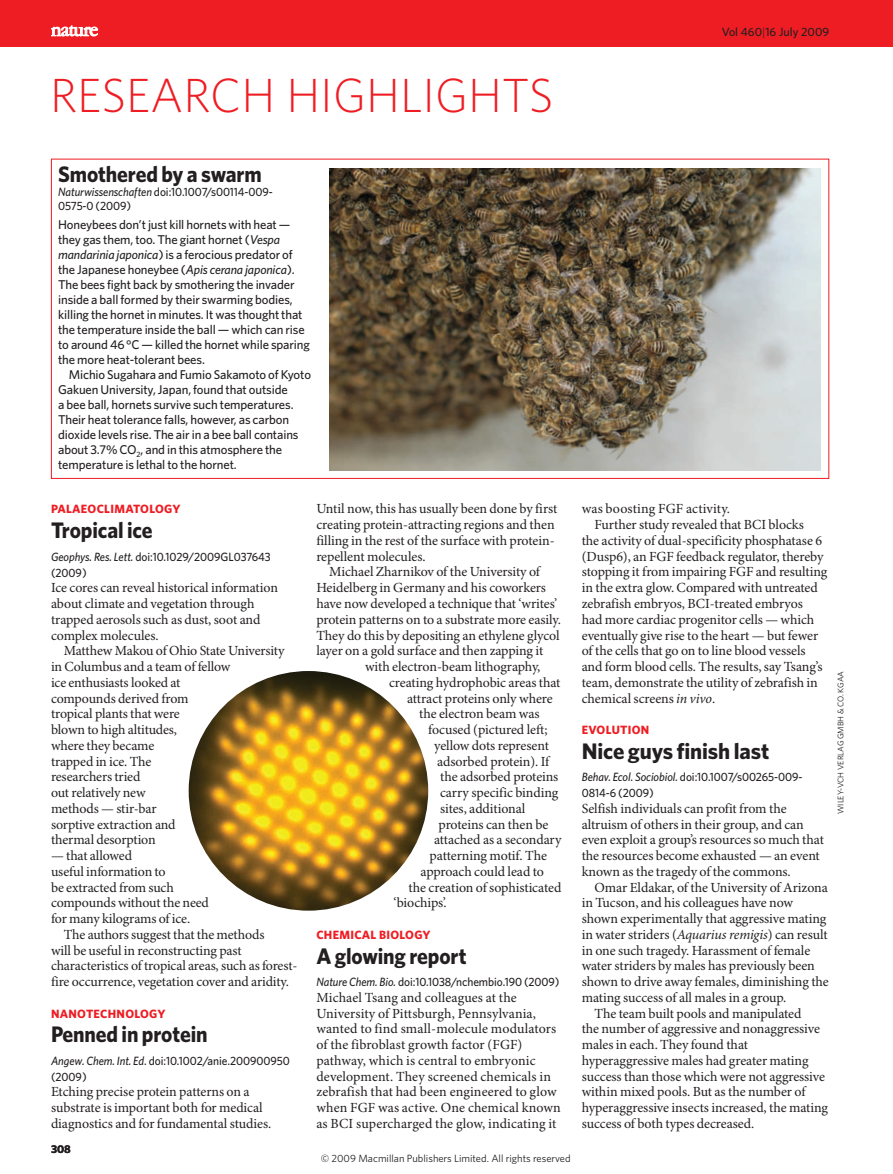
<style>
.page{position:relative;width:893px;height:1174px;background:#fff}
.page>*{position:absolute;margin:0;border:0;box-sizing:border-box;transform-origin:0 0}
.t1{font:300 48px "Whitney";color:#ee1d23}
.t2{font:700 22.5px "Whitney";letter-spacing:-.005em;color:#231f20;scale:.95 1}
.t3{font:700 22.5px "Whitney";letter-spacing:-.005em;color:#231f20}
.t4{font:13.95px/15.8px "Minion Pro";letter-spacing:-.005em;color:#231f20}
.t5{font:500 12.75px/15px "Whitney";letter-spacing:-.01em;color:#231f20}
.t6{font:500 12px/15.8px "Whitney";letter-spacing:-.005em;color:#231f20;scale:.95 1}
.t7{font:700 12px "Whitney";letter-spacing:.025em;color:#ee1d23}
.t8{font:500 12px "Whitney";letter-spacing:-.005em;color:#231f20}
.t9{font:700 11.25px "Whitney";color:#231f20}
.t10{font:10.5px "Whitney";color:#231f20}
.t11{font:8.25px "Whitney";color:#231f20}
.s1{font-weight:300}
.s2{font-style:italic}
</style>
<div class="page">
<img style="left:330px;top:168px;width:491px;height:302px">
<img style="left:189px;top:671px;width:239px;height:239px;border-radius:50%">
<div style="left:0;top:0;width:893px;height:47px;background:#ee1d23"></div>
<svg style="left:51px;top:25px;width:47px;height:11px"></svg>
<h1 class="t1" style="left:50px;top:77px;width:505px">RESEARCH HIGHLIGHTS</h1>
<p class="t8" style="left:722px;top:28px;width:109px">Vol 460<span class="s1">|</span>16 July 2009</p>
<h2 class="t2" style="left:58px;top:165px;width:216px">Smothered by a swarm</h2>
<p class="t6" style="left:58px;top:185px;width:228px;line-height:14.2px"><span class="s2">Naturwissenschaften</span> doi:10.1007/s00114-009-<br>0575-0 (2009)</p>
<p class="t5" style="left:58px;top:218px;width:253px">Honeybees don’t just kill hornets with heat — they gas them, too. The giant hornet (<span class="s2">Vespa mandarinia japonica</span>) is a ferocious predator of the Japanese honeybee (<span class="s2">Apis cerana japonica</span>).<br>The bees fight back by smothering the invader inside a ball formed by their swarming bodies, killing the hornet in minutes. It was thought that the temperature inside the ball — which can rise to around 46-°C — killed the hornet while sparing the more heat-tolerant bees.</p>
<p class="t5" style="left:58px;top:368px;width:254px;text-indent:11px">Michio Sugahara and Fumio Sakamoto of Kyoto Gakuen University, Japan, found that outside<br>a bee ball, hornets survive such temperatures.<br>Their heat tolerance falls, however, as carbon dioxide levels rise. The air in a bee ball contains about 3.7% CO<sub>2</sub>, and in this atmosphere the temperature is lethal to the hornet.</p>
<p class="t4" style="left:316px;top:502px;width:242px">Until now, this has usually been done by first creating protein-attracting regions and then filling in the rest of the surface with protein&shy;repellent molecules.</p>
<p class="t4" style="left:316px;top:565px;width:246px;text-indent:13px">Michael Zharnikov of the University of Heidelberg in Germany and his coworkers have now developed a technique that ‘writes’ protein patterns on to a substrate more easily.<br>They do this by depositing an ethylene glycol layer on a gold surface and then zapping it</p>
<p class="t4" style="left:365px;top:660px;width:177px">with electron-beam lithography,</p>
<p class="t4" style="left:389px;top:675px;width:173px">creating hydrophobic areas that</p>
<p class="t4" style="left:407px;top:691px;width:147px">attract proteins only where</p>
<p class="t4" style="left:419px;top:707px;width:122px">the electron beam was</p>
<p class="t4" style="left:428px;top:723px;width:121px">focused (pictured left;</p>
<p class="t4" style="left:434px;top:738px;width:116px">yellow dots represent</p>
<p class="t4" style="left:437px;top:754px;width:114px">adsorbed protein). If</p>
<p class="t4" style="left:440px;top:770px;width:120px">the adsorbed proteins</p>
<p class="t4" style="left:440px;top:786px;width:120px">carry specific binding</p>
<p class="t4" style="left:440px;top:801px;width:87px">sites, additional</p>
<p class="t4" style="left:439px;top:817px;width:111px">proteins can then be</p>
<p class="t4" style="left:434px;top:833px;width:129px">attached as a secondary</p>
<p class="t4" style="left:430px;top:849px;width:119px">patterning motif. The</p>
<p class="t4" style="left:421px;top:864px;width:125px">approach could lead to</p>
<p class="t4" style="left:409px;top:880px;width:154px">the creation of sophisticated</p>
<p class="t4" style="left:394px;top:896px;width:55px">‘biochips’.</p>
<p class="t7" style="left:51px;top:504px;width:131px">PALAEOCLIMATOLOGY</p>
<h2 class="t2" style="left:51px;top:521px;width:109px">Tropical ice</h2>
<p class="t6" style="left:51px;top:549px;width:233px"><span class="s2">Geophys. Res. Lett.</span> doi:10.1029/2009GL037643 (2009)</p>
<p class="t4" style="left:51px;top:581px;width:228px">Ice cores can reveal historical information about climate and vegetation through trapped aerosols such as dust, soot and complex molecules.</p>
<p class="t4" style="left:51px;top:644px;width:235px;text-indent:13px">Matthew Makou of Ohio State University in Columbus and a team of fellow<br>ice enthusiasts looked at<br>compounds derived from<br>tropical plants that were<br>blown to high altitudes,<br>where they became<br>trapped in ice. The<br>researchers tried<br>out relatively new<br>methods — stir-bar<br>sorptive extraction and<br>thermal desorption</p>
<p class="t4" style="left:51px;top:849px;width:159px">— that allowed<br>useful information to<br>be extracted from such compounds without the need for many kilograms of ice.</p>
<p class="t4" style="left:51px;top:927px;width:248px;text-indent:13px">The authors suggest that the methods<br>will be useful in reconstructing past characteristics of tropical areas, such as forest&shy;fire occurrence, vegetation cover and aridity.</p>
<p class="t7" style="left:316px;top:930px;width:116px">CHEMICAL BIOLOGY</p>
<h2 class="t2" style="left:316px;top:947px;width:159px">A glowing report</h2>
<p class="t6" style="left:316px;top:975px;width:258px"><span class="s2">Nature Chem. Bio.</span> doi:10.1038/nchembio.190 (2009)</p>
<p class="t4" style="left:316px;top:990px;width:246px">Michael Tsang and colleagues at the University of Pittsburgh, Pennsylvania, wanted to find small-molecule modulators of the fibroblast growth factor (FGF) pathway, which is central to embryonic development. They screened chemicals in zebrafish that had been engineered to glow when FGF was active. One chemical known as BCI supercharged the glow, indicating it</p>
<p class="t7" style="left:51px;top:1008px;width:116px">NANOTECHNOLOGY</p>
<h2 class="t2" style="left:51px;top:1025px;width:166px">Penned in protein</h2>
<p class="t6" style="left:51px;top:1053px;width:253px"><span class="s2">Angew. Chem. Int. Ed</span>. doi:10.1002/anie.200900950 (2009)</p>
<p class="t4" style="left:51px;top:1085px;width:222px">Etching precise protein patterns on a substrate is important both for medical diagnostics and for fundamental studies.</p>
<p class="t9" style="left:51px;top:1144px;width:21px">308</p>
<p class="t10" style="left:321px;top:1152px;width:251px">© 2009 Macmillan Publishers Limited. All rights reserved</p>
<p class="t4" style="left:582px;top:502px;width:150px">was boosting FGF activity.</p>
<p class="t4" style="left:594px;top:518px;width:211px">Further study revealed that BCI blocks</p>
<p class="t4" style="left:582px;top:534px;width:242px">the activity of dual-specificity phosphatase 6</p>
<p class="t4" style="left:582px;top:549px;width:243px">(Dusp6), an FGF feedback regulator, thereby</p>
<p class="t4" style="left:582px;top:565px;width:247px">stopping it from impairing FGF and resulting</p>
<p class="t4" style="left:582px;top:581px;width:238px">in the extra glow. Compared with untreated</p>
<p class="t4" style="left:582px;top:597px;width:223px">zebrafish embryos, BCI-treated embryos</p>
<p class="t4" style="left:582px;top:612px;width:234px">had more cardiac progenitor cells — which</p>
<p class="t4" style="left:582px;top:628px;width:238px">eventually give rise to the heart — but fewer</p>
<p class="t4" style="left:582px;top:644px;width:225px">of the cells that go on to line blood vessels</p>
<p class="t4" style="left:582px;top:660px;width:242px">and form blood cells. The results, say Tsang’s</p>
<p class="t4" style="left:582px;top:675px;width:238px">team, demonstrate the utility of zebrafish in</p>
<p class="t4" style="left:582px;top:691px;width:135px">chemical screens <span class="s2">in vivo</span>.</p>
<p class="t7" style="left:582px;top:725px;width:69px">EVOLUTION</p>
<h2 class="t3" style="left:582px;top:742px;width:189px">Nice guys finish last</h2>
<p class="t6" style="left:582px;top:770px;width:234px"><span class="s2">Behav. Ecol. Sociobiol.</span> doi:10.1007/s00265-009-<br>0814-6 (2009)</p>
<p class="t4" style="left:582px;top:801px;width:244px">Selfish individuals can profit from the altruism of others in their group, and can even exploit a group’s resources so much that the resources become exhausted — an event known as the tragedy of the commons.</p>
<p class="t4" style="left:594px;top:880px;width:235px">Omar Eldakar, of the University of Arizona</p>
<p class="t4" style="left:582px;top:896px;width:213px">in Tucson, and his colleagues have now</p>
<p class="t4" style="left:582px;top:912px;width:246px">shown experimentally that aggressive mating</p>
<p class="t4" style="left:582px;top:927px;width:247px">in water striders (<span class="s2">Aquarius remigis</span>) can result</p>
<p class="t4" style="left:582px;top:943px;width:230px">in one such tragedy. Harassment of female</p>
<p class="t4" style="left:582px;top:959px;width:235px">water striders by males has previously been</p>
<p class="t4" style="left:582px;top:975px;width:249px">shown to drive away females, diminishing the</p>
<p class="t4" style="left:582px;top:990px;width:206px">mating success of all males in a group.</p>
<p class="t4" style="left:594px;top:1006px;width:209px">The team built pools and manipulated</p>
<p class="t4" style="left:582px;top:1022px;width:240px">the number of aggressive and nonaggressive</p>
<p class="t4" style="left:582px;top:1038px;width:168px">males in each. They found that</p>
<p class="t4" style="left:582px;top:1053px;width:228px">hyperaggressive males had greater mating</p>
<p class="t4" style="left:582px;top:1069px;width:245px">success than those which were not aggressive</p>
<p class="t4" style="left:582px;top:1085px;width:225px">within mixed pools. But as the number of</p>
<p class="t4" style="left:582px;top:1101px;width:248px">hyperaggressive insects increased, the mating</p>
<p class="t4" style="left:582px;top:1116px;width:174px">success of both types decreased.</p>
<p class="t11" style="left:838px;top:814px;width:144px;rotate:-90deg">WILEY-VCH VERLAG GMBH &amp; CO. KGAA</p>
</div>
